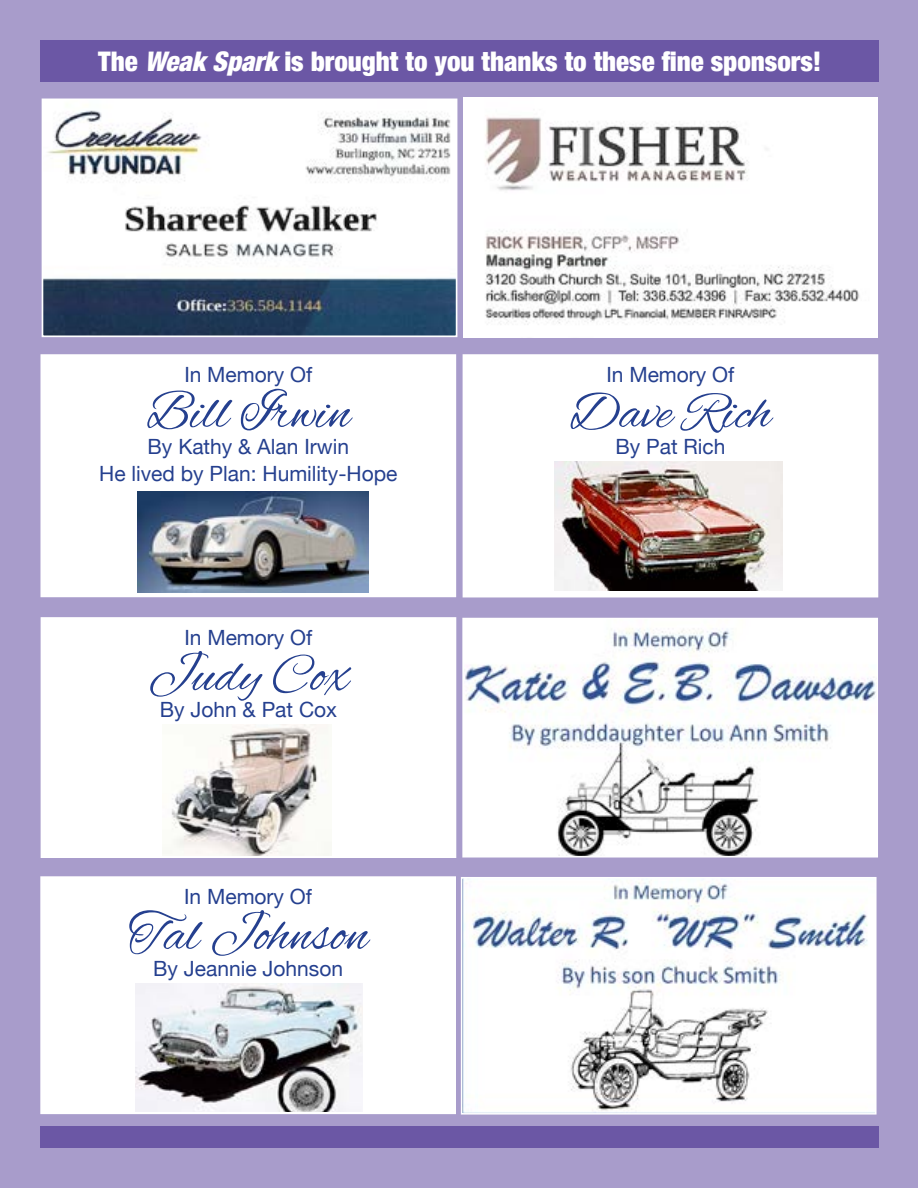
<style>
.page{position:relative;width:918px;height:1188px;background:#a89ccb}
.page>*{position:absolute;margin:0;border:0;box-sizing:border-box;transform-origin:0 0}
.t1{font:54px "Alex Brush";color:#25408f}
.t2{font:900 condensed 27px "Helvetica Neue";color:#fff}
.t3{font:21px/27px "Helvetica Neue";color:#25408f;text-align:center}
.s1{font-style:italic}
</style>
<div class="page">
<div style="left:40px;top:40px;width:839px;height:42px;background:#6b57a5"></div>
<div style="left:40px;top:1126px;width:839px;height:22px;background:#6b57a5"></div>
<img style="left:45px;top:102px;width:409px;height:232px">
<div style="left:42px;top:99px;width:415px;height:238px;border:2px solid #fff"></div>
<div style="left:463px;top:355px;width:415px;height:242px;background:#fff"></div>
<div style="left:463px;top:354px;width:415px;height:243px;border:2px solid #fff"></div>
<img style="left:463px;top:97px;width:414px;height:241px">
<div style="left:41px;top:355px;width:414px;height:241px;background:#fff"></div>
<div style="left:40px;top:354px;width:416px;height:243px;border:2px solid #fff"></div>
<div style="left:41px;top:618px;width:415px;height:239px;background:#fff"></div>
<div style="left:41px;top:617px;width:415px;height:241px;border:2px solid #fff"></div>
<img style="left:465px;top:621px;width:410px;height:234px">
<div style="left:462px;top:618px;width:416px;height:240px;border:2px solid #fff"></div>
<div style="left:41px;top:877px;width:414px;height:236px;background:#fff"></div>
<div style="left:40px;top:876px;width:416px;height:238px;border:2px solid #fff"></div>
<img style="left:464px;top:880px;width:410px;height:232px">
<div style="left:461px;top:877px;width:416px;height:238px;border:2px solid #fff"></div>
<img style="left:137px;top:491px;width:231px;height:102px">
<img style="left:555px;top:461px;width:228px;height:130px">
<img style="left:162px;top:724px;width:170px;height:132px">
<img style="left:135px;top:984px;width:228px;height:127px">
<p class="t2" style="left:98px;top:39px;width:725px">The <span class="s1">WeakSpark</span>is brought to you thanks to these fine sponsors!</p>
<p class="t3" style="left:184px;top:362px;width:129px">In Memory Of</p>
<h1 class="t1" style="left:146px;top:382px;width:205px">Bill Irwin</h1>
<p class="t3" style="left:99px;top:434px;width:300px">By Kathy &amp; Alan Irwin<br>He lived by Plan: Humility-Hope</p>
<p class="t3" style="left:184px;top:625px;width:129px">In Memory Of</p>
<h1 class="t1" style="left:148px;top:645px;width:202px">Judy Cox</h1>
<p class="t3" style="left:160px;top:697px;width:179px">By John &amp; Pat Cox</p>
<p class="t3" style="left:184px;top:884px;width:129px">In Memory Of</p>
<h1 class="t1" style="left:128px;top:904px;width:241px">Tal Johnson</h1>
<p class="t3" style="left:153px;top:956px;width:191px">By Jeannie Johnson</p>
<p class="t3" style="left:606px;top:362px;width:129px">In Memory Of</p>
<h1 class="t1" style="left:570px;top:382px;width:203px">Dave Rich</h1>
<p class="t3" style="left:615px;top:434px;width:112px">By Pat Rich</p>
</div>
